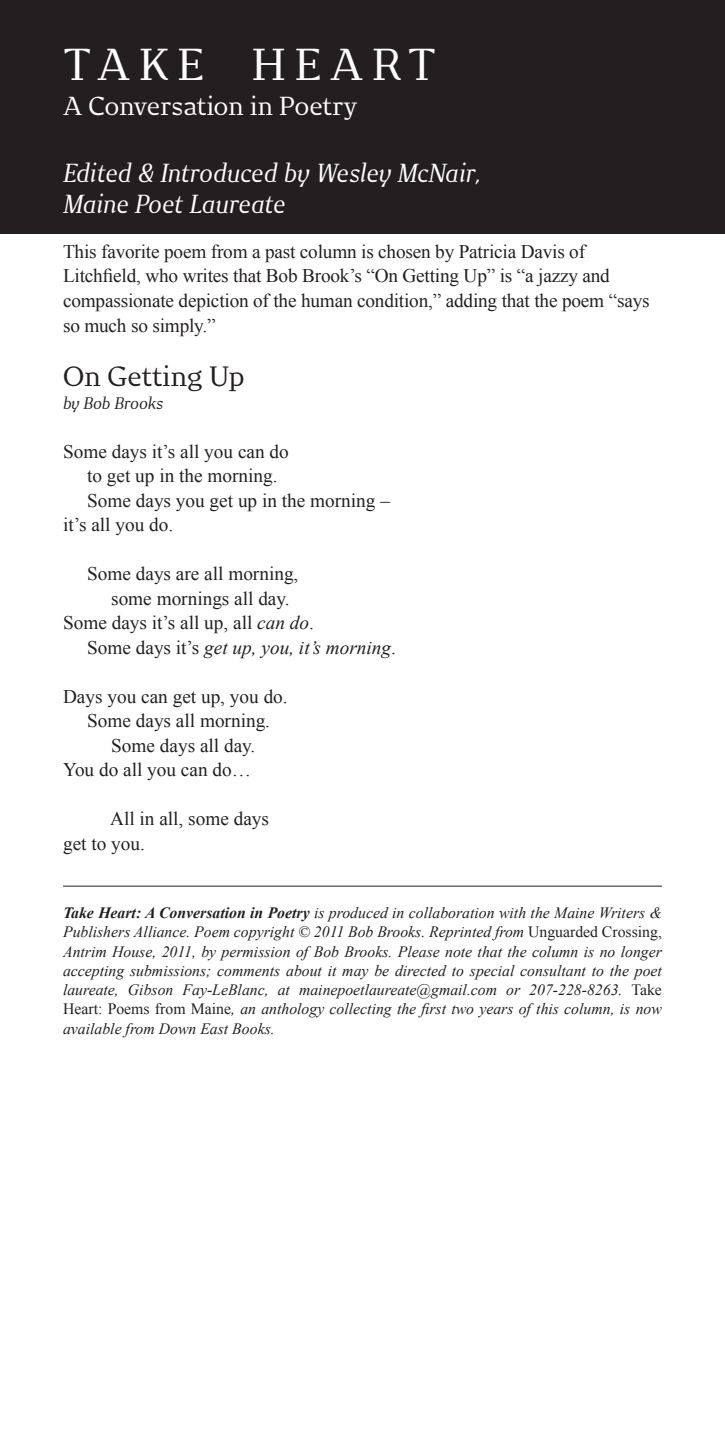
<style>
.page{position:relative;width:725px;height:1442px;background:#fff}
.page>*{position:absolute;margin:0;border:0;box-sizing:border-box;transform-origin:0 0}
.t1{font:42px "New June Serif";letter-spacing:.21em;color:#fff}
.t2{font:26.25px "New June Serif";color:#231f20}
.t3{font:italic 24.5px/31.5px "New June Serif";letter-spacing:-.02em;color:#fff}
.t4{font:24.5px "New June Serif";color:#fff}
.t5{font:19.25px/24.5px "Times New Roman";color:#231f20}
.t6{font:italic 19.25px "Times New Roman";color:#231f20}
.t7{font:italic 15.75px/19.2px "Times New Roman";color:#231f20;text-align:justify}
.t8{font:italic 15.75px "New June Serif";letter-spacing:-.01em;color:#231f20}
.s1{font-style:italic}
.s2{font-style:normal}
.s3{font-weight:700}
</style>
<div class="page">
<div style="left:0;top:0;width:724px;height:233px;background:#231f20"></div>
<hr style="left:63px;top:885px;width:599px;height:1px;background:#231f20">
<h1 class="t1" style="left:63px;top:39px;width:374px">TAKE HEART</h1>
<h3 class="t4" style="left:63px;top:91px;width:296px">A Conversation in Poetry</h3>
<h3 class="t3" style="left:63px;top:156px;width:419px">Edited &amp; Introduced by Wesley McNair,<br>Maine Poet Laureate</h3>
<p class="t5" style="left:63px;top:239px;width:588px">This favorite poem from a past column is chosen by Patricia Davis of Litchfield, who writes that Bob Brook’s “On Getting Up” is “a jazzy and compassionate depiction of the human condition,” adding that the poem “says so much so simply.”</p>
<h2 class="t2" style="left:63px;top:360px;width:183px">On Getting Up</h2>
<p class="t8" style="left:63px;top:393px;width:102px">by Bob Brooks</p>
<p class="t5" style="left:63px;top:438px;width:227px">Some days it’s all you can do</p>
<p class="t5" style="left:87px;top:463px;width:192px">to get up in the morning.</p>
<p class="t5" style="left:87px;top:487px;width:304px">Some days you get up in the morning –</p>
<p class="t5" style="left:63px;top:512px;width:112px">it’s all you do.</p>
<p class="t5" style="left:87px;top:561px;width:213px">Some days are all morning,</p>
<p class="t5" style="left:111px;top:585px;width:180px">some mornings all day.</p>
<p class="t5" style="left:63px;top:610px;width:252px">Some days it’s all up, all <span class="s1">can do</span>.</p>
<p class="t6" style="left:87px;top:634px;width:310px"><span class="s2">Some days it’s</span> get up, you, it’s morning<span class="s2">.</span></p>
<p class="t5" style="left:63px;top:683px;width:226px">Days you can get up, you do.</p>
<p class="t5" style="left:87px;top:708px;width:184px">Some days all morning.</p>
<p class="t5" style="left:111px;top:732px;width:146px">Some days all day.</p>
<p class="t5" style="left:63px;top:757px;width:189px">You do all you can do…</p>
<p class="t5" style="left:63px;top:806px;width:207px;text-indent:47px">All in all, some days get to you.</p>
<p class="t7" style="left:63px;top:902px;width:600px"><span class="s3">Take Heart: A Conversation in Poetry</span> is produced in collaboration with the Maine Writers &amp; Publishers Alliance. Poem copyright © 2011 Bob Brooks. Reprinted from <span class="s2">Unguarded Crossing, </span>Antrim House, 2011, by permission of Bob Brooks. Please note that the column is no longer accepting submissions; comments about it may be directed to special consultant to the poet laureate, Gibson Fay-LeBlanc, at mainepoetlaureate@gmail.com or 207-228-8263. <span class="s2">Take Heart: Poems from Maine</span>, an anthology collecting the first two years of this column, is now available from Down East Books.</p>
</div>
